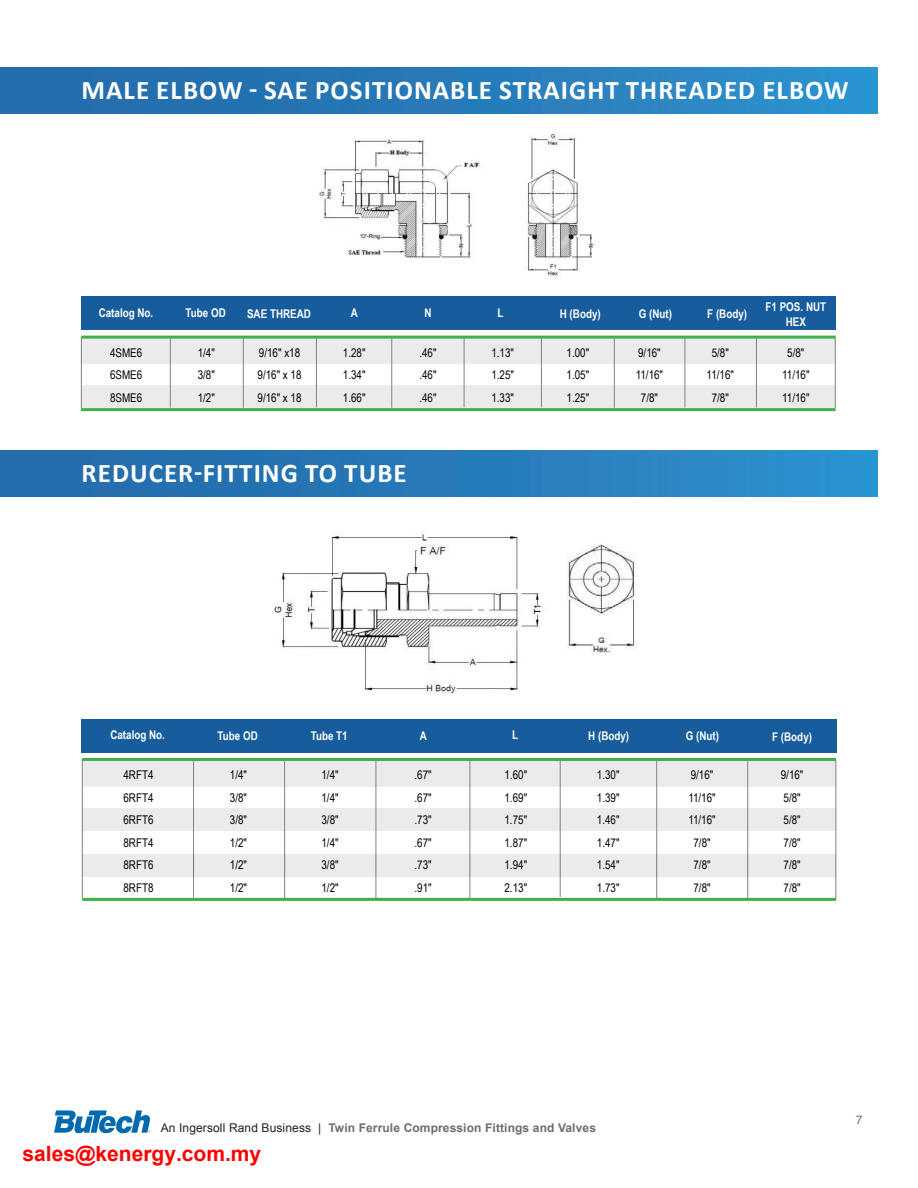
<style>
.page{position:relative;width:918px;height:1188px;background:#fff}
.page>*{position:absolute;margin:0;border:0;box-sizing:border-box;transform-origin:0 0}
.Page_Header_2{font:700 27px "Calibri";letter-spacing:.04em;color:#fff}
.Chart_Data{font:12px "Arial Narrow";color:#000}
.Chart_Header{font:700 12px/14.4px "Arial Narrow";color:#fff;text-align:center}
.t1{font:700 12px "Arial";letter-spacing:.01em;color:#6c6d70}
.t2{font:12px "Helvetica";color:#6c6d70}
.s1{font-weight:400;color:#231f20}
</style>
<div class="page">
<svg style="left:54px;top:1110px;width:96px;height:23px"></svg>
<div style="left:0;top:450px;width:878px;height:47px;background:linear-gradient(to right,#2367a7,#2c91ce)"></div>
<div style="left:81px;top:719px;width:755px;height:33px;background:#175d9e"></div>
<div style="left:82px;top:760px;width:754px;height:27px;background:#ebebeb"></div>
<hr style="left:82px;top:759px;width:1px;height:139px;background:#808285">
<div style="left:82px;top:808px;width:754px;height:22px;background:#ebebeb"></div>
<hr style="left:193px;top:761px;width:1px;height:137px;background:#808285">
<hr style="left:836px;top:761px;width:1px;height:138px;background:#808285">
<hr style="left:656px;top:760px;width:1px;height:138px;background:#808285">
<hr style="left:560px;top:760px;width:1px;height:137px;background:#808285">
<hr style="left:470px;top:761px;width:1px;height:137px;background:#808285">
<hr style="left:284px;top:758px;width:1px;height:143px;background:#808285">
<hr style="left:376px;top:760px;width:1px;height:138px;background:#808285">
<hr style="left:747px;top:761px;width:1px;height:137px;background:#808285">
<div style="left:82px;top:854px;width:754px;height:23px;background:#ebebeb"></div>
<hr style="left:82px;top:758px;width:754px;height:3px;background:#40ae49">
<hr style="left:82px;top:898px;width:754px;height:3px;background:#40ae49">
<img style="left:274px;top:534px;width:269px;height:161px">
<img style="left:567px;top:544px;width:70px;height:111px">
<div style="left:0;top:67px;width:878px;height:47px;background:linear-gradient(to right,#2367a7,#2c91ce)"></div>
<img style="left:319px;top:132px;width:276px;height:146px">
<div style="left:81px;top:386px;width:755px;height:22px;background:#ebebeb"></div>
<hr style="left:81px;top:337px;width:1px;height:71px;background:#808285">
<div style="left:81px;top:297px;width:754px;height:33px;background:#175d9e"></div>
<div style="left:81px;top:337px;width:755px;height:27px;background:#ebebeb"></div>
<hr style="left:170px;top:337px;width:1px;height:71px;background:#808285">
<hr style="left:685px;top:337px;width:1px;height:70px;background:#808285">
<hr style="left:756px;top:337px;width:1px;height:70px;background:#808285">
<hr style="left:835px;top:338px;width:1px;height:70px;background:#808285">
<hr style="left:541px;top:337px;width:1px;height:70px;background:#808285">
<hr style="left:464px;top:337px;width:1px;height:70px;background:#808285">
<hr style="left:391px;top:337px;width:1px;height:71px;background:#808285">
<hr style="left:243px;top:337px;width:1px;height:71px;background:#808285">
<hr style="left:316px;top:337px;width:1px;height:70px;background:#808285">
<hr style="left:614px;top:337px;width:1px;height:71px;background:#808285">
<hr style="left:81px;top:336px;width:755px;height:3px;background:#40ae49">
<hr style="left:81px;top:408px;width:755px;height:3px;background:#40ae49">
<p class="Page_Header_2" style="left:82px;top:73px;width:769px">MALE ELBOW - SAE POSITIONABLE STRAIGHT THREADED ELBOW</p>
<p class="Chart_Header" style="left:99px;top:305px;width:56px">Catalog No.</p>
<p class="Chart_Header" style="left:185px;top:305px;width:42px">Tube OD</p>
<p class="Chart_Header" style="left:351px;top:305px;width:9px">A</p>
<p class="Chart_Header" style="left:424px;top:305px;width:9px">N</p>
<p class="Chart_Header" style="left:497px;top:305px;width:8px">L</p>
<p class="Chart_Header" style="left:560px;top:306px;width:42px">H (Body)</p>
<p class="Chart_Data" style="left:198px;top:344px;width:19px">1/4"</p>
<p class="Chart_Data" style="left:198px;top:366px;width:19px">3/8"</p>
<p class="Chart_Data" style="left:198px;top:389px;width:19px">1/2"</p>
<p class="Chart_Header" style="left:247px;top:306px;width:65px">SAE THREAD</p>
<p class="Chart_Data" style="left:259px;top:344px;width:43px">9/16" x18</p>
<p class="Chart_Data" style="left:258px;top:366px;width:45px">9/16" x 18</p>
<p class="Chart_Data" style="left:258px;top:389px;width:45px">9/16" x 18</p>
<p class="Chart_Data" style="left:110px;top:344px;width:34px">4SME6</p>
<p class="Chart_Data" style="left:110px;top:366px;width:34px">6SME6</p>
<p class="Chart_Data" style="left:110px;top:389px;width:34px">8SME6</p>
<p class="Chart_Data" style="left:343px;top:344px;width:24px">1.28"</p>
<p class="Chart_Data" style="left:343px;top:366px;width:24px">1.34"</p>
<p class="Chart_Data" style="left:343px;top:389px;width:24px">1.66"</p>
<p class="Chart_Data" style="left:419px;top:344px;width:19px">.46"</p>
<p class="Chart_Data" style="left:419px;top:366px;width:19px">.46"</p>
<p class="Chart_Data" style="left:419px;top:389px;width:19px">.46"</p>
<p class="Chart_Data" style="left:491px;top:344px;width:24px">1.13"</p>
<p class="Chart_Data" style="left:491px;top:366px;width:24px">1.25"</p>
<p class="Chart_Data" style="left:491px;top:389px;width:24px">1.33"</p>
<p class="Chart_Data" style="left:567px;top:344px;width:24px">1.00"</p>
<p class="Chart_Data" style="left:567px;top:366px;width:24px">1.05"</p>
<p class="Chart_Data" style="left:567px;top:389px;width:24px">1.25"</p>
<p class="Page_Header_2" style="left:82px;top:456px;width:327px">REDUCER-FITTING TO TUBE</p>
<p class="Chart_Header" style="left:639px;top:306px;width:35px">G (Nut)</p>
<p class="Chart_Data" style="left:638px;top:344px;width:24px">9/16"</p>
<p class="Chart_Data" style="left:636px;top:366px;width:29px">11/16"</p>
<p class="Chart_Data" style="left:641px;top:389px;width:19px">7/8"</p>
<p class="Chart_Header" style="left:707px;top:306px;width:41px">F (Body)</p>
<p class="Chart_Header" style="left:766px;top:299px;width:62px">F1 POS. NUT<br>HEX</p>
<p class="Chart_Data" style="left:712px;top:344px;width:19px">5/8"</p>
<p class="Chart_Data" style="left:707px;top:366px;width:29px">11/16"</p>
<p class="Chart_Data" style="left:712px;top:389px;width:19px">7/8"</p>
<p class="Chart_Data" style="left:787px;top:344px;width:19px">5/8"</p>
<p class="Chart_Data" style="left:782px;top:366px;width:29px">11/16"</p>
<p class="Chart_Data" style="left:782px;top:389px;width:29px">11/16"</p>
<p class="Chart_Header" style="left:110px;top:727px;width:56px">Catalog No.</p>
<p class="Chart_Header" style="left:217px;top:728px;width:42px">Tube OD</p>
<p class="Chart_Header" style="left:420px;top:728px;width:9px">A</p>
<p class="Chart_Header" style="left:588px;top:728px;width:42px">H (Body)</p>
<p class="Chart_Data" style="left:230px;top:766px;width:19px">1/4"</p>
<p class="Chart_Data" style="left:230px;top:789px;width:19px">3/8"</p>
<p class="Chart_Data" style="left:230px;top:811px;width:19px">3/8"</p>
<p class="Chart_Data" style="left:230px;top:834px;width:19px">1/2"</p>
<p class="Chart_Data" style="left:230px;top:856px;width:19px">1/2"</p>
<p class="Chart_Data" style="left:230px;top:879px;width:19px">1/2"</p>
<p class="Chart_Header" style="left:512px;top:727px;width:8px">L</p>
<p class="Chart_Header" style="left:311px;top:728px;width:39px">Tube T1</p>
<p class="Chart_Data" style="left:322px;top:766px;width:19px">1/4"</p>
<p class="Chart_Data" style="left:322px;top:789px;width:19px">1/4"</p>
<p class="Chart_Data" style="left:322px;top:811px;width:19px">3/8"</p>
<p class="Chart_Data" style="left:322px;top:834px;width:19px">1/4"</p>
<p class="Chart_Data" style="left:322px;top:856px;width:19px">3/8"</p>
<p class="Chart_Data" style="left:322px;top:879px;width:19px">1/2"</p>
<p class="Chart_Data" style="left:414px;top:766px;width:19px">.67"</p>
<p class="Chart_Data" style="left:414px;top:789px;width:19px">.67"</p>
<p class="Chart_Data" style="left:414px;top:811px;width:19px">.73"</p>
<p class="Chart_Data" style="left:414px;top:834px;width:19px">.67"</p>
<p class="Chart_Data" style="left:414px;top:856px;width:19px">.73"</p>
<p class="Chart_Data" style="left:414px;top:879px;width:19px">.91"</p>
<p class="Chart_Data" style="left:505px;top:766px;width:24px">1.60"</p>
<p class="Chart_Data" style="left:505px;top:789px;width:24px">1.69"</p>
<p class="Chart_Data" style="left:505px;top:811px;width:24px">1.75"</p>
<p class="Chart_Data" style="left:505px;top:834px;width:24px">1.87"</p>
<p class="Chart_Data" style="left:505px;top:856px;width:24px">1.94"</p>
<p class="Chart_Data" style="left:505px;top:879px;width:24px">2.13"</p>
<p class="Chart_Data" style="left:597px;top:766px;width:24px">1.30"</p>
<p class="Chart_Data" style="left:597px;top:789px;width:24px">1.39"</p>
<p class="Chart_Data" style="left:597px;top:811px;width:24px">1.46"</p>
<p class="Chart_Data" style="left:597px;top:834px;width:24px">1.47"</p>
<p class="Chart_Data" style="left:597px;top:856px;width:24px">1.54"</p>
<p class="Chart_Data" style="left:597px;top:879px;width:24px">1.73"</p>
<p class="Chart_Data" style="left:123px;top:766px;width:32px">4RFT4</p>
<p class="Chart_Data" style="left:123px;top:789px;width:32px">6RFT4</p>
<p class="Chart_Data" style="left:123px;top:811px;width:32px">6RFT6</p>
<p class="Chart_Data" style="left:123px;top:834px;width:32px">8RFT4</p>
<p class="Chart_Data" style="left:123px;top:856px;width:32px">8RFT6</p>
<p class="Chart_Data" style="left:123px;top:879px;width:32px">8RFT8</p>
<p class="Chart_Header" style="left:686px;top:728px;width:35px">G (Nut)</p>
<p class="Chart_Data" style="left:691px;top:766px;width:24px">9/16"</p>
<p class="Chart_Data" style="left:688px;top:789px;width:29px">11/16"</p>
<p class="Chart_Data" style="left:688px;top:811px;width:29px">11/16"</p>
<p class="Chart_Data" style="left:693px;top:834px;width:19px">7/8"</p>
<p class="Chart_Data" style="left:693px;top:856px;width:19px">7/8"</p>
<p class="Chart_Data" style="left:693px;top:879px;width:19px">7/8"</p>
<p class="Chart_Header" style="left:772px;top:729px;width:41px">F (Body)</p>
<p class="Chart_Data" style="left:781px;top:766px;width:24px">9/16"</p>
<p class="Chart_Data" style="left:784px;top:789px;width:19px">5/8"</p>
<p class="Chart_Data" style="left:784px;top:811px;width:19px">5/8"</p>
<p class="Chart_Data" style="left:784px;top:834px;width:19px">7/8"</p>
<p class="Chart_Data" style="left:784px;top:856px;width:19px">7/8"</p>
<p class="Chart_Data" style="left:784px;top:879px;width:19px">7/8"</p>
<p class="t1" style="left:161px;top:1120px;width:437px"><span class="s1">An Ingersoll Rand Business |</span> Twin Ferrule Compression Fittings and Valves</p>
<p class="t2" style="left:856px;top:1110px;width:8px">7</p>
</div>
